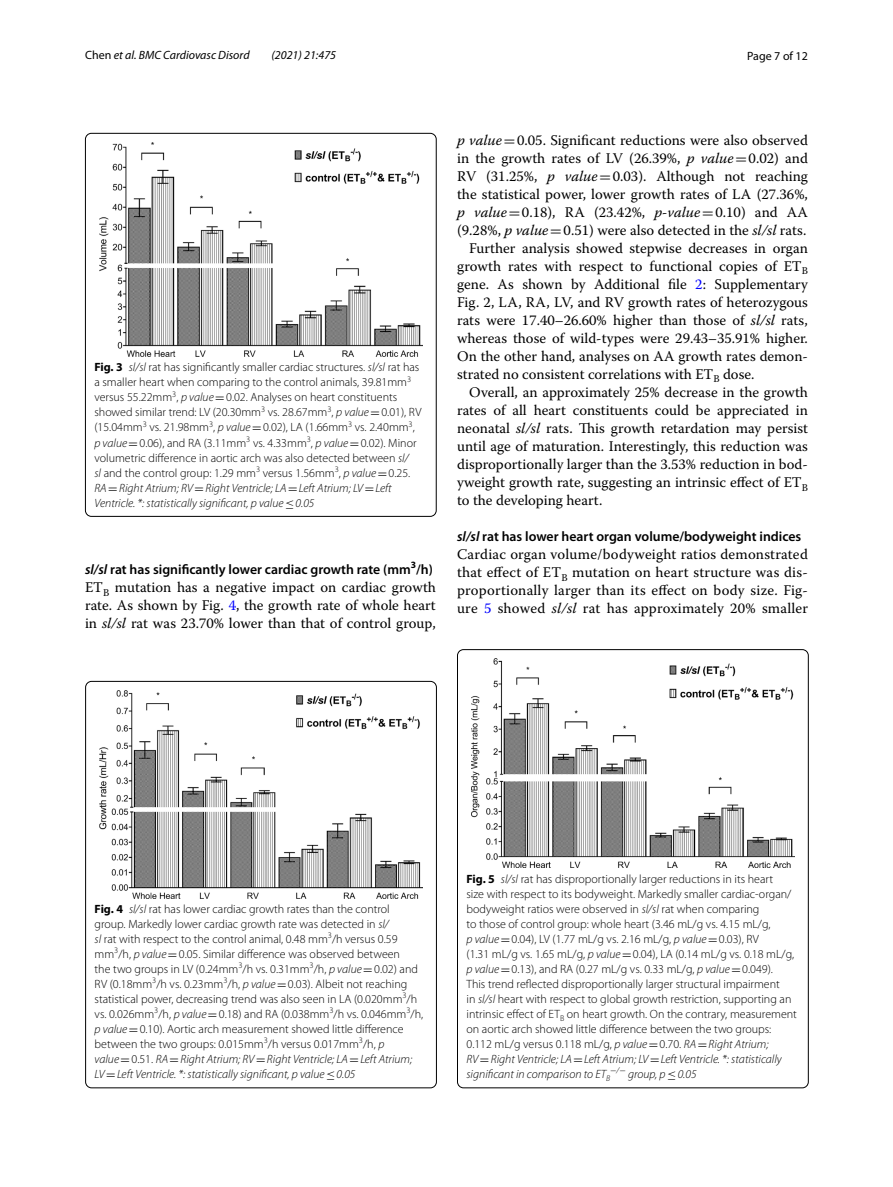
<style>
.page{position:relative;width:893px;height:1187px;background:#fff}
.page>*{position:absolute;margin:0;border:0;box-sizing:border-box;transform-origin:0 0}
.t1{font:14.7px/18px "Warnock Pro";color:#000;text-align:justify}
.t2{font:600 13.8px "Myriad Pro";color:#000}
.t3{font:300 12px/15px "Myriad Pro";color:#000}
.t4{font:italic 12px "Myriad Pro";color:#000}
.t5{font:12px "Myriad Pro";color:#000}
.s1{font-style:normal}
.s2{font-weight:700}
.s3{font-style:italic}
.s4{font-family:"MTSY";font-weight:400}
.s5{color:#00f}
.s6{font-family:"MTSY"}
</style>
<div class="page">
<img style="left:99px;top:142px;width:323px;height:214px">
<div style="left:85px;top:133px;width:351px;height:383px;border:1px solid #000;border-radius:6px"></div>
<img style="left:99px;top:690px;width:324px;height:208px">
<div style="left:85px;top:681px;width:352px;height:406px;border:1px solid #000;border-radius:6px"></div>
<img style="left:471px;top:658px;width:323px;height:209px">
<div style="left:457px;top:649px;width:351px;height:438px;border:1px solid #000;border-radius:6px"></div>
<p class="t4" style="left:85px;top:48px;width:166px"><span class="s1">Chen</span> et al. BMC Cardiovasc Disord</p>
<p class="t4" style="left:271px;top:48px;width:66px">(2021) 21:475</p>
<p class="t5" style="left:747px;top:48px;width:62px">Page 7 of 12</p>
<p class="t3" style="left:94px;top:360px;width:329px"><span class="s2">Fig. 3</span> <span class="s3">sl/sl</span> rat has significantly smaller cardiac structures. <span class="s3">sl/sl</span> rat has a smaller heart when comparing to the control animals, 39.81mm<sup>3 </sup>versus 55.22mm<sup>3</sup>, <span class="s3">p value</span><span class="s4">=</span>0.02. Analyses on heart constituents showed similar trend: LV (20.30mm<sup>3</sup> vs. 28.67mm<sup>3</sup>, <span class="s3">p value</span><span class="s4">=</span>0.01), RV (15.04mm<sup>3</sup> vs. 21.98mm<sup>3</sup>, <span class="s3">p value</span><span class="s4">=</span>0.02), LA (1.66mm<sup>3</sup> vs. 2.40mm<sup>3</sup>, <span class="s3">p value</span><span class="s4">=</span>0.06), and RA (3.11mm<sup>3</sup> vs. 4.33mm<sup>3</sup>, <span class="s3">p value</span><span class="s4">=</span>0.02). Minor volumetric difference in aortic arch was also detected between <span class="s3">sl/<br>sl</span> and the control group: 1.29 mm<sup>3</sup> versus 1.56mm<sup>3</sup>, <span class="s3">p value</span><span class="s4">=</span>0.25.<br><span class="s3">RA</span><span class="s4">=</span><span class="s3">Right Atrium; RV</span><span class="s4">=</span><span class="s3">Right Ventricle; LA</span><span class="s4">=</span><span class="s3">Left Atrium; LV</span><span class="s4">=</span><span class="s3">Left Ventricle. *: statistically significant, p value</span><span class="s4">≤</span><span class="s3">0.05</span></p>
<p class="t2" style="left:85px;top:560px;width:349px"><span class="s3">sl/sl</span> rat has significantly lower cardiac growth rate (mm<sup>3</sup>/h)</p>
<p class="t1" style="left:85px;top:578px;width:352px">ET<sub>B</sub> mutation has a negative impact on cardiac growth rate. As shown by Fig. <span class="s5">4</span>, the growth rate of whole heart in <span class="s3">sl/sl</span> rat was 23.70% lower than that of control group,</p>
<p class="t1" style="left:457px;top:130px;width:352px"><span class="s3">p value</span><span class="s6">=</span>0.05. Significant reductions were also observed</p>
<p class="t1" style="left:457px;top:148px;width:352px">in the growth rates of LV (26.39%, <span class="s3">p value</span><span class="s6">=</span>0.02) and</p>
<p class="t1" style="left:457px;top:166px;width:352px">RV (31.25%, <span class="s3">p value</span><span class="s6">=</span>0.03). Although not reaching</p>
<p class="t1" style="left:457px;top:184px;width:352px">the statistical power, lower growth rates of LA (27.36%,</p>
<p class="t1" style="left:457px;top:202px;width:352px"><span class="s3">p value</span><span class="s6">=</span>0.18), RA (23.42%, <span class="s3">p-value</span><span class="s6">=</span>0.10) and AA</p>
<p class="t1" style="left:457px;top:220px;width:351px">(9.28%, <span class="s3">p value</span><span class="s6">=</span>0.51) were also detected in the <span class="s3">sl/sl</span> rats.</p>
<p class="t1" style="left:469px;top:238px;width:340px">Further analysis showed stepwise decreases in organ</p>
<p class="t1" style="left:457px;top:256px;width:352px">growth rates with respect to functional copies of ET<sub>B</sub></p>
<p class="t1" style="left:457px;top:274px;width:352px">gene. As shown by Additional file <span class="s5">2</span>: Supplementary</p>
<p class="t1" style="left:457px;top:292px;width:352px">Fig. 2, LA, RA, LV, and RV growth rates of heterozygous</p>
<p class="t1" style="left:457px;top:310px;width:352px">rats were 17.40–26.60% higher than those of <span class="s3">sl/sl</span> rats,</p>
<p class="t1" style="left:457px;top:328px;width:352px">whereas those of wild-types were 29.43–35.91% higher.</p>
<p class="t1" style="left:457px;top:346px;width:352px">On the other hand, analyses on AA growth rates demon-</p>
<p class="t1" style="left:457px;top:365px;width:299px">strated no consistent correlations with ET<sub>B</sub> dose.</p>
<p class="t1" style="left:469px;top:382px;width:340px">Overall, an approximately 25% decrease in the growth</p>
<p class="t1" style="left:457px;top:400px;width:352px">rates of all heart constituents could be appreciated in</p>
<p class="t1" style="left:457px;top:418px;width:352px">neonatal <span class="s3">sl/sl</span> rats. This growth retardation may persist</p>
<p class="t1" style="left:457px;top:436px;width:352px">until age of maturation. Interestingly, this reduction was</p>
<p class="t1" style="left:457px;top:454px;width:352px">disproportionally larger than the 3.53% reduction in bod-</p>
<p class="t1" style="left:457px;top:473px;width:352px">yweight growth rate, suggesting an intrinsic effect of ET<sub>B</sub></p>
<p class="t1" style="left:457px;top:490px;width:147px">to the developing heart.</p>
<p class="t2" style="left:457px;top:527px;width:346px"><span class="s3">sl/sl</span> rat has lower heart organ volume/bodyweight indices</p>
<p class="t1" style="left:457px;top:545px;width:352px">Cardiac organ volume/bodyweight ratios demonstrated that effect of ET<sub>B</sub> mutation on heart structure was dis&shy;proportionally larger than its effect on body size. Fig&shy;ure <span class="s5">5</span> showed <span class="s3">sl/sl</span> rat has approximately 20% smaller</p>
<p class="t3" style="left:95px;top:901px;width:330px"><span class="s2">Fig. 4</span> <span class="s3">sl/sl</span> rat has lower cardiac growth rates than the control group. Markedly lower cardiac growth rate was detected in <span class="s3">sl/<br>sl</span> rat with respect to the control animal, 0.48 mm<sup>3</sup>/h versus 0.59 mm<sup>3</sup>/h, <span class="s3">p value</span><span class="s4">=</span>0.05. Similar difference was observed between<br>the two groups in LV (0.24mm<sup>3</sup>/h vs. 0.31mm<sup>3</sup>/h, <span class="s3">p value</span><span class="s4">=</span>0.02) and RV (0.18mm<sup>3</sup>/h vs. 0.23mm<sup>3</sup>/h, <span class="s3">p value</span><span class="s4">=</span>0.03). Albeit not reaching statistical power, decreasing trend was also seen in LA (0.020mm<sup>3</sup>/h vs. 0.026mm<sup>3</sup>/h, <span class="s3">p value</span><span class="s4">=</span>0.18) and RA (0.038mm<sup>3</sup>/h vs. 0.046mm<sup>3</sup>/h, <span class="s3">p value</span><span class="s4">=</span>0.10). Aortic arch measurement showed little difference between the two groups: 0.015mm<sup>3</sup>/h versus 0.017mm<sup>3</sup>/h, <span class="s3">p value</span><span class="s4">=</span>0.51. <span class="s3">RA</span><span class="s4">=</span><span class="s3">Right Atrium; RV</span><span class="s4">=</span><span class="s3">Right Ventricle; LA</span><span class="s4">=</span><span class="s3">Left Atrium; LV</span><span class="s4">=</span><span class="s3">Left Ventricle. *: statistically significant, p value</span><span class="s4">≤</span><span class="s3">0.05</span></p>
<p class="t3" style="left:466px;top:871px;width:332px"><span class="s2">Fig. 5</span> <span class="s3">sl/sl</span> rat has disproportionally larger reductions in its heart<br>size with respect to its bodyweight. Markedly smaller cardiac-organ/ bodyweight ratios were observed in <span class="s3">sl/sl</span> rat when comparing<br>to those of control group: whole heart (3.46 mL/g vs. 4.15 mL/g,<br><span class="s3">p value</span><span class="s4">=</span>0.04), LV (1.77 mL/g vs. 2.16 mL/g, <span class="s3">p value</span><span class="s4">=</span>0.03), RV<br>(1.31 mL/g vs. 1.65 mL/g, <span class="s3">p value</span><span class="s4">=</span>0.04), LA (0.14 mL/g vs. 0.18 mL/g, <span class="s3">p value</span><span class="s4">=</span>0.13), and RA (0.27 mL/g vs. 0.33 mL/g, <span class="s3">p value</span><span class="s4">=</span>0.049).<br>This trend reflected disproportionally larger structural impairment<br>in <span class="s3">sl/sl</span> heart with respect to global growth restriction, supporting an intrinsic effect of ET<sub>B</sub> on heart growth. On the contrary, measurement on aortic arch showed little difference between the two groups:<br>0.112 mL/g versus 0.118 mL/g, <span class="s3">p value</span><span class="s4">=</span>0.70. <span class="s3">RA</span><span class="s4">=</span><span class="s3">Right Atrium; RV</span><span class="s4">=</span><span class="s3">Right Ventricle; LA</span><span class="s4">=</span><span class="s3">Left Atrium; LV</span><span class="s4">=</span><span class="s3">Left Ventricle. *: statistically significant in comparison to ET</span><sub>B</sub><sup>−</sup><sup>/</sup><sup>−</sup> <span class="s3">group, p</span><span class="s4">≤</span><span class="s3">0.05</span></p>
</div>
